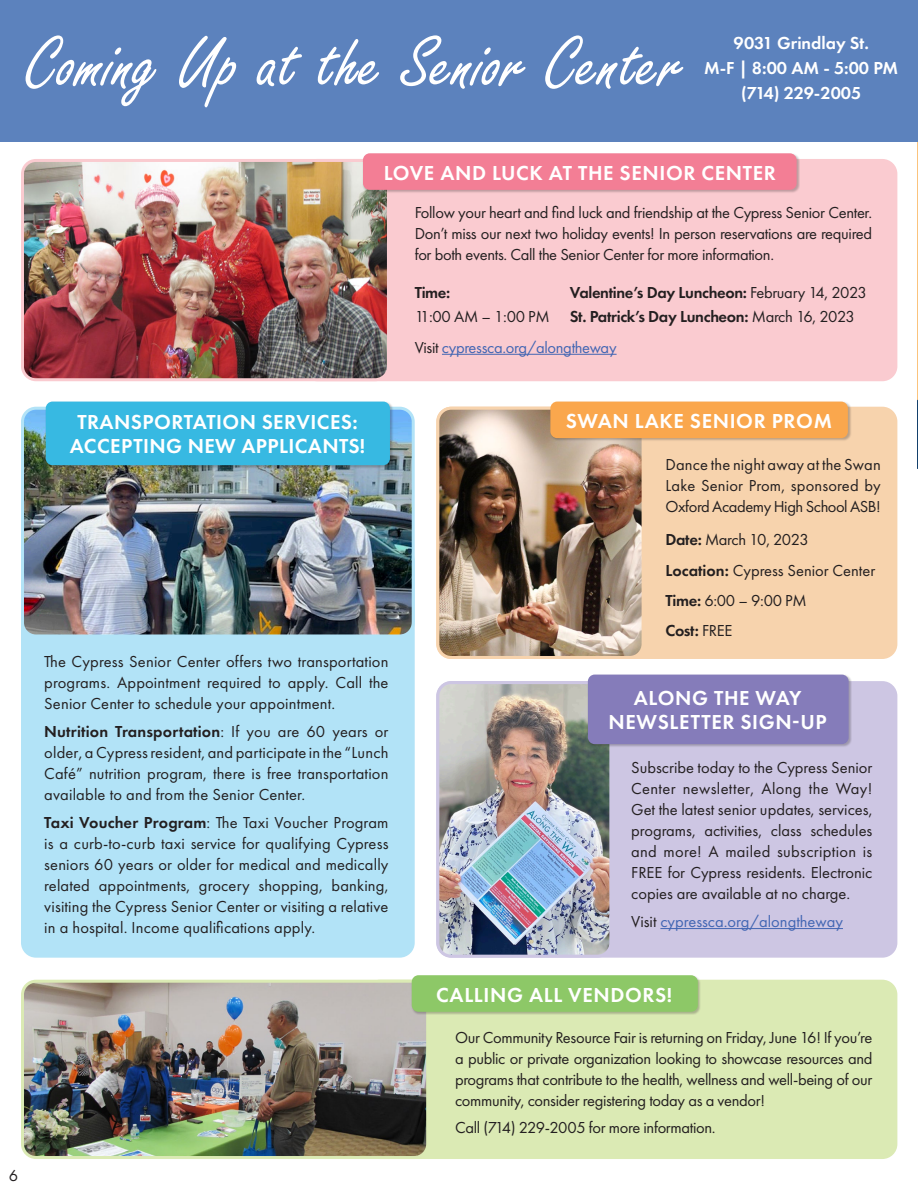
<style>
.page{position:relative;width:918px;height:1188px;background:#fff}
.page>*{position:absolute;margin:0;border:0;box-sizing:border-box;transform-origin:0 0}
.t1{font:78px "Freestyle Script";color:#fff}
.t2{font:600 21px/24px "Futura PT";letter-spacing:.03em;color:#fff;text-align:center}
.t3{font:600 18px/25.5px "Futura PT";color:#fff;text-align:center}
.t4{font:16.5px/21px "Futura PT";color:#231f20;text-align:justify}
.t5{font:600 16.5px "Futura PT";letter-spacing:-.02em;color:#231f20}
.t6{font:16.5px "Futura PT";letter-spacing:-.02em;color:#231f20}
.t7{font:16.5px "Futura PT";color:#4266b3}
.t8{font:16.5px "Futura PT";letter-spacing:-.02em;color:#4266b3}
.t9{font:16.5px "Futura PT";letter-spacing:-.03em;color:#231f20}
.s1{font-weight:400}
.s2{color:#231f20}
.s3{font-weight:600}
</style>
<div class="page">
<img style="left:917px;top:32px;width:1px;height:437px">
<div style="left:0;top:0;width:918px;height:141px;background:#5c82bd"></div>
<div style="left:22px;top:547px;width:391px;height:409px;background:#b2e3f7;border-radius:14px"></div>
<div style="left:21px;top:546px;width:394px;height:412px;border:3px solid #b2e3f7;border-radius:14px"></div>
<div style="left:438px;top:408px;width:458px;height:249px;background:#f7d3ad;border-radius:14px"></div>
<div style="left:438px;top:683px;width:458px;height:273px;background:#cdc6e3;border-radius:14px"></div>
<div style="left:304px;top:160px;width:592px;height:220px;background:#facbd0;border-radius:14px"></div>
<div style="left:302px;top:159px;width:595px;height:222px;border:3px solid #facbd0;border-radius:14px"></div>
<div style="left:367px;top:981px;width:529px;height:177px;background:#dbeab4;border-radius:14px"></div>
<div style="left:365px;top:980px;width:532px;height:179px;border:3px solid #dbeab4;border-radius:14px"></div>
<hr style="left:660px;top:928px;width:183px;height:1px;background:#4266b3">
<hr style="left:442px;top:354px;width:175px;height:1px;background:#4266b3">
<img style="left:22px;top:411px;width:391px;height:225px">
<div style="left:21px;top:407px;width:394px;height:230px;border:3px solid #b2e3f7;border-radius:14px"></div>
<img style="left:440px;top:411px;width:201px;height:244px">
<div style="left:436px;top:407px;width:209px;height:252px;border:3px solid #f7d3ad;border-radius:14px"></div>
<img style="left:440px;top:685px;width:168px;height:269px">
<div style="left:436px;top:681px;width:176px;height:277px;border:3px solid #cdc6e3;border-radius:14px"></div>
<img style="left:25px;top:163px;width:363px;height:217px">
<div style="left:21px;top:159px;width:369px;height:222px;border:3px solid #facbd0;border-radius:14px"></div>
<img style="left:25px;top:984px;width:403px;height:174px">
<div style="left:21px;top:980px;width:408px;height:179px;border:3px solid #dbeab4;border-radius:14px"></div>
<div style="left:45px;top:401px;width:349px;height:68px;background:#231f20;opacity:.28"></div>
<div style="left:46px;top:402px;width:344px;height:63px;background:#37b9e2;border-radius:7px"></div>
<div style="left:550px;top:401px;width:301px;height:41px;background:#231f20;opacity:.28"></div>
<div style="left:550px;top:402px;width:298px;height:36px;background:#faa74d;border-radius:7px"></div>
<div style="left:587px;top:674px;width:265px;height:73px;background:#231f20;opacity:.28"></div>
<div style="left:588px;top:675px;width:261px;height:69px;background:#857cba;border-radius:7px"></div>
<div style="left:362px;top:153px;width:438px;height:40px;background:#231f20;opacity:.28"></div>
<div style="left:363px;top:153px;width:434px;height:37px;background:#f37e95;border-radius:7px"></div>
<div style="left:411px;top:975px;width:290px;height:40px;background:#231f20;opacity:.28"></div>
<div style="left:412px;top:975px;width:286px;height:37px;background:#8dc867;border-radius:7px"></div>
<p class="t1" style="left:26px;top:21px;width:659px">Coming Up at the Senior Center</p>
<p class="t3" style="left:733px;top:30px;width:137px">9031 Grindlay St.</p>
<p class="t3" style="left:704px;top:55px;width:196px">M-F | 8:00 AM - 5:00 PM (714) 229-2005</p>
<p class="t4" style="left:9px;top:1165px;width:11px">6</p>
<p class="t2" style="left:384px;top:160px;width:394px">LOVE AND LUCK AT THE SENIOR CENTER</p>
<p class="t4" style="left:415px;top:202px;width:459px">Follow your heart and find luck and friendship at the Cypress Senior Center.<br>Don’t miss our next two holiday events! In person reservations are required for both events. Call the Senior Center for more information.</p>
<p class="t5" style="left:415px;top:282px;width:37px">Time:</p>
<p class="t4" style="left:415px;top:306px;width:137px">11:00 AM – 1:00 PM</p>
<p class="t5" style="left:570px;top:282px;width:299px">Valentine’s Day Luncheon: <span class="s1">February 14, 2023</span></p>
<p class="t5" style="left:570px;top:306px;width:287px">St. Patrick’s Day Luncheon: <span class="s1">March 16, 2023</span></p>
<p class="t8" style="left:415px;top:337px;width:203px"><span class="s2">Visit</span> cypressca.org/alongtheway</p>
<p class="t2" style="left:70px;top:410px;width:297px">TRANSPORTATION SERVICES:<br>ACCEPTING NEW APPLICANTS!</p>
<p class="t2" style="left:566px;top:409px;width:268px">SWAN LAKE SENIOR PROM</p>
<p class="t4" style="left:665px;top:454px;width:217px">Dance the night away at the Swan Lake Senior Prom, sponsored by Oxford Academy High School ASB!</p>
<p class="t9" style="left:665px;top:530px;width:145px"><span class="s3">Date:</span> March 10, 2023</p>
<p class="t4" style="left:665px;top:559px;width:211px"><span class="s3">Location:</span> Cypress Senior Center</p>
<p class="t4" style="left:665px;top:590px;width:143px"><span class="s3">Time:</span> 6:00 – 9:00 PM</p>
<p class="t4" style="left:44px;top:651px;width:346px">The Cypress Senior Center offers two transportation programs. Appointment required to apply. Call the Senior Center to schedule your appointment.</p>
<p class="t4" style="left:44px;top:721px;width:346px"><span class="s3">Nutrition Transportation</span>: If you are 60 years or older, a Cypress resident, and participate in the “Lunch Café” nutrition program, there is free transportation available to and from the Senior Center.</p>
<p class="t4" style="left:44px;top:812px;width:346px"><span class="s3">Taxi Voucher Program</span>: The Taxi Voucher Program is a curb-to-curb taxi service for qualifying Cypress seniors 60 years or older for medical and medically related appointments, grocery shopping, banking, visiting the Cypress Senior Center or visiting a relative in a hospital. Income qualifications apply.</p>
<p class="t5" style="left:665px;top:620px;width:69px">Cost: <span class="s1">FREE</span></p>
<p class="t2" style="left:609px;top:686px;width:220px">ALONG THE WAY<br>NEWSLETTER SIGN-UP</p>
<p class="t4" style="left:631px;top:757px;width:243px">Subscribe today to the Cypress Senior Center newsletter, Along the Way!<br>Get the latest senior updates, services, programs, activities, class schedules and more! A mailed subscription is FREE for Cypress residents. Electronic copies are available at no charge.</p>
<p class="t7" style="left:631px;top:912px;width:213px"><span class="s2">Visit</span> cypressca.org/alongtheway</p>
<p class="t2" style="left:436px;top:982px;width:237px">CALLING ALL VENDORS!</p>
<p class="t4" style="left:455px;top:1026px;width:419px">Our Community Resource Fair is returning on Friday, June 16! If you’re a public or private organization looking to showcase resources and programs that contribute to the health, wellness and well-being of our community, consider registering today as a vendor!</p>
<p class="t6" style="left:455px;top:1118px;width:262px">Call (714) 229-2005 for more information.</p>
</div>
